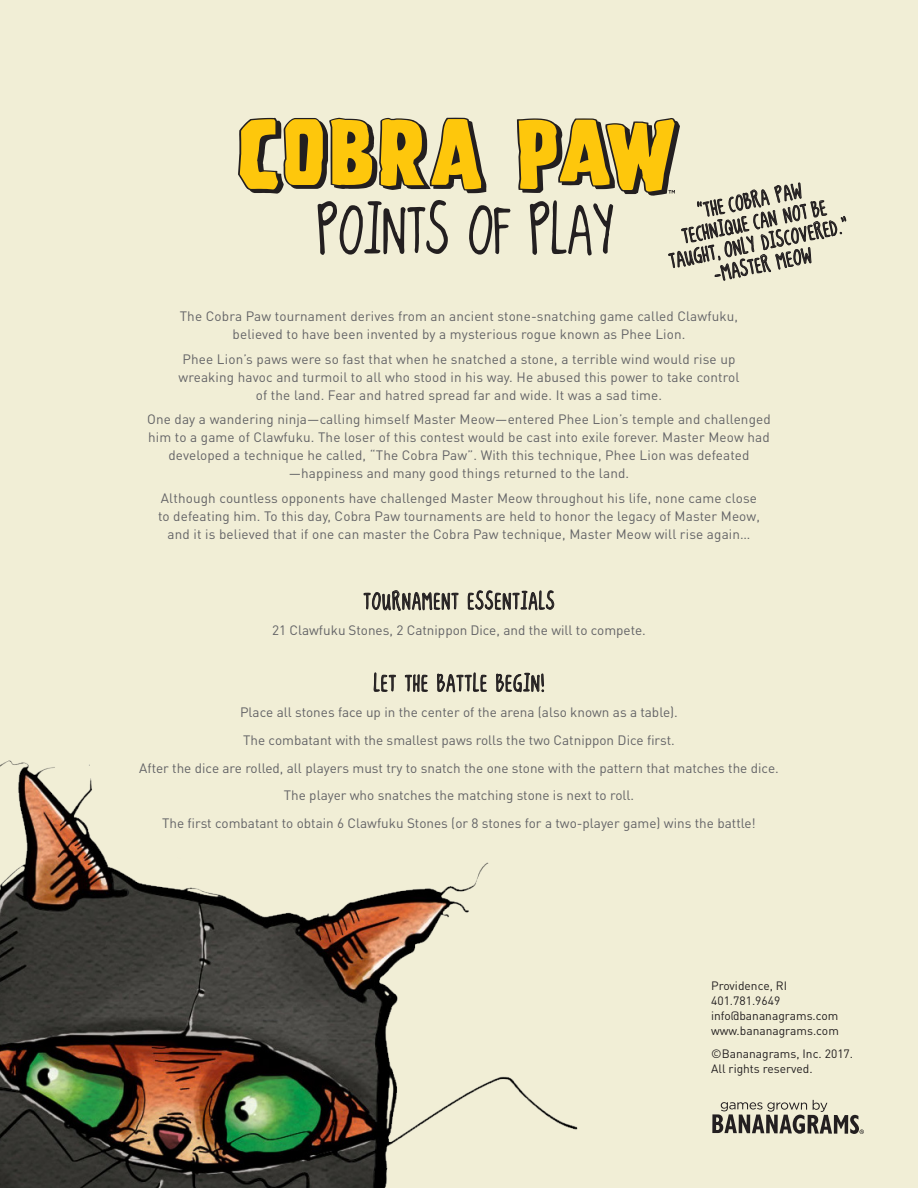
<style>
.page{position:relative;width:918px;height:1188px;background:#f1eed6}
.page>*{position:absolute;margin:0;border:0;box-sizing:border-box;transform-origin:0 0}
.t1{font:65.7px "KG King Cool KC";color:#231f20}
.t2{font:22.5px "KG King Cool KC";letter-spacing:.07em;color:#231f20}
.t3{font:20.4px/21.8px "KG King Cool KC";color:#231f20;text-align:center}
.t4{font:13.5px/18px "DIN Pro";letter-spacing:.01em;color:#636366;text-align:center}
.t5{font:12px/15px "DIN Pro";color:#231f20}
</style>
<div class="page">
<svg style="left:238px;top:118px;width:248px;height:76px"></svg>
<svg style="left:517px;top:118px;width:329px;height:163px"></svg>
<svg style="left:363px;top:590px;width:96px;height:21px"></svg>
<svg style="left:467px;top:590px;width:88px;height:21px"></svg>
<svg style="left:373px;top:672px;width:23px;height:20px"></svg>
<svg style="left:405px;top:674px;width:23px;height:18px"></svg>
<svg style="left:437px;top:672px;width:50px;height:21px"></svg>
<svg style="left:496px;top:673px;width:48px;height:19px"></svg>
<img style="left:0;top:760px;width:578px;height:428px">
<svg style="left:712px;top:1100px;width:152px;height:34px"></svg>
<p class="t1" style="left:316px;top:198px;width:299px">POINTS OF PLAY</p>
<p class="t3" style="left:658px;top:209px;width:183px;rotate:-12deg">“THE COBRA PAW<br>TECHNIQUE CAN NOT BE<br>TAUGHT, ONLY DISCOVERED.” -MASTER MEOW</p>
<p class="t4" style="left:180px;top:306px;width:560px">The Cobra Paw tournament derives from an ancient stone-snatching game called Clawfuku, believed to have been invented by a mysterious rogue known as Phee Lion.</p>
<p class="t4" style="left:178px;top:349px;width:563px">Phee Lion’s paws were so fast that when he snatched a stone, a terrible wind would rise up wreaking havoc and turmoil to all who stood in his way. He abused this power to take control of the land. Fear and hatred spread far and wide. It was a sad time.</p>
<p class="t4" style="left:147px;top:410px;width:625px">One day a wandering ninja—calling himself Master Meow—entered Phee Lion’s temple and challenged him to a game of Clawfuku. The loser of this contest would be cast into exile forever. Master Meow had developed a technique he called, “The Cobra Paw”. With this technique, Phee Lion was defeated —happiness and many good things returned to the land.</p>
<p class="t4" style="left:158px;top:489px;width:603px">Although countless opponents have challenged Master Meow throughout his life, none came close to defeating him. To this day, Cobra Paw tournaments are held to honor the legacy of Master Meow, and it is believed that if one can master the Cobra Paw technique, Master Meow will rise again…</p>
<p class="t2" style="left:364px;top:590px;width:192px">TOURNAMENT ESSENTIALS</p>
<p class="t4" style="left:272px;top:621px;width:375px">21 Clawfuku Stones, 2 Catnippon Dice, and the will to compete.</p>
<p class="t2" style="left:374px;top:672px;width:172px">LET THE BATTLE BEGIN!</p>
<p class="t4" style="left:240px;top:703px;width:439px">Place all stones face up in the center of the arena (also known as a table).</p>
<p class="t4" style="left:243px;top:731px;width:433px">The combatant with the smallest paws rolls the two Catnippon Dice first.</p>
<p class="t4" style="left:139px;top:758px;width:641px">After the dice are rolled, all players must try to snatch the one stone with the pattern that matches the dice.</p>
<p class="t4" style="left:284px;top:786px;width:352px">The player who snatches the matching stone is next to roll.</p>
<p class="t4" style="left:162px;top:814px;width:595px">The first combatant to obtain 6 Clawfuku Stones (or 8 stones for a two-player game) wins the battle!</p>
<p class="t5" style="left:711px;top:977px;width:129px">Providence, RI<br>401.781.9649 info@bananagrams.com www.bananagrams.com</p>
<p class="t5" style="left:711px;top:1046px;width:143px">©Bananagrams, Inc. 2017.<br>All rights reserved.</p>
</div>
